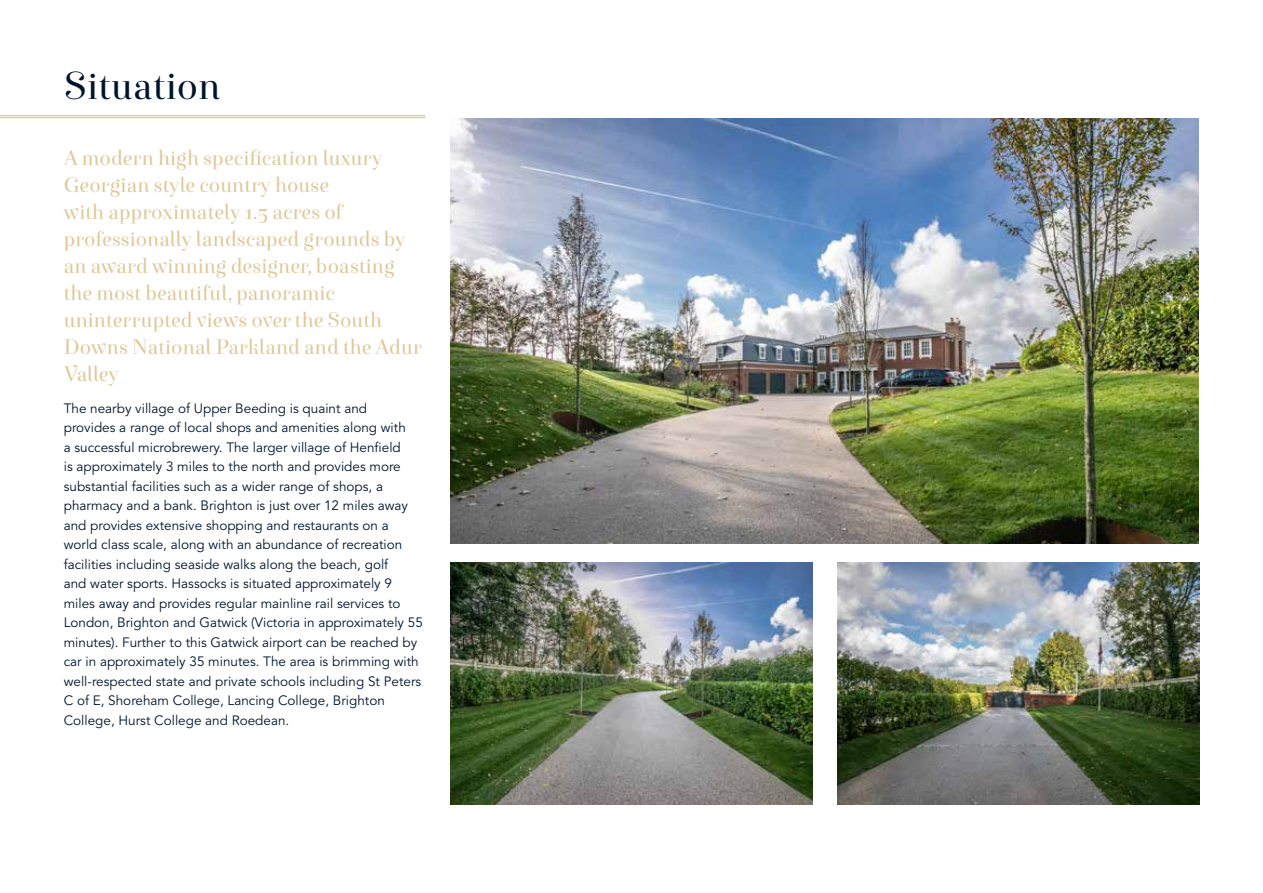
<style>
.page{position:relative;width:1263px;height:893px;background:#fff}
.page>*{position:absolute;margin:0;border:0;box-sizing:border-box;transform-origin:0 0}
.t1{font:39px "Exquise FY";color:#00152c}
.t2{font:21px/27px "Exquise FY";color:#dfc99a}
.t3{font:13.5px/19.5px "Avenir LT Std";color:#00152c}
</style>
<div class="page">
<hr style="left:0;top:115px;width:425px;height:1px;background:#dfc99a">
<hr style="left:0;top:117px;width:425px;height:1px;background:#dfc99a">
<img style="left:451px;top:118px;width:748px;height:426px">
<img style="left:451px;top:563px;width:361px;height:241px">
<img style="left:838px;top:563px;width:361px;height:241px">
<h1 class="t1" style="left:64px;top:62px;width:159px">Situation</h1>
<p class="t2" style="left:64px;top:145px;width:360px">A modern high specification luxury<br>Georgian style country house<br>with approximately 1.5 acres of professionally landscaped grounds by an award winning designer, boasting the most beautiful, panoramic uninterrupted views over the South<br>Downs National Parkland and the Adur<br>Valley</p>
<p class="t3" style="left:64px;top:399px;width:361px">The nearby village of Upper Beeding is quaint and<br>provides a range of local shops and amenities along with<br>a successful microbrewery. The larger village of Henfield<br>is approximately 3 miles to the north and provides more substantial facilities such as a wider range of shops, a pharmacy and a bank. Brighton is just over 12 miles away and provides extensive shopping and restaurants on a world class scale, along with an abundance of recreation facilities including seaside walks along the beach, golf<br>and water sports. Hassocks is situated approximately 9 miles away and provides regular mainline rail services to London, Brighton and Gatwick (Victoria in approximately 55 minutes). Further to this Gatwick airport can be reached by car in approximately 35 minutes. The area is brimming with well-respected state and private schools including St Peters C of E, Shoreham College, Lancing College, Brighton College, Hurst College and Roedean.</p>
</div>
